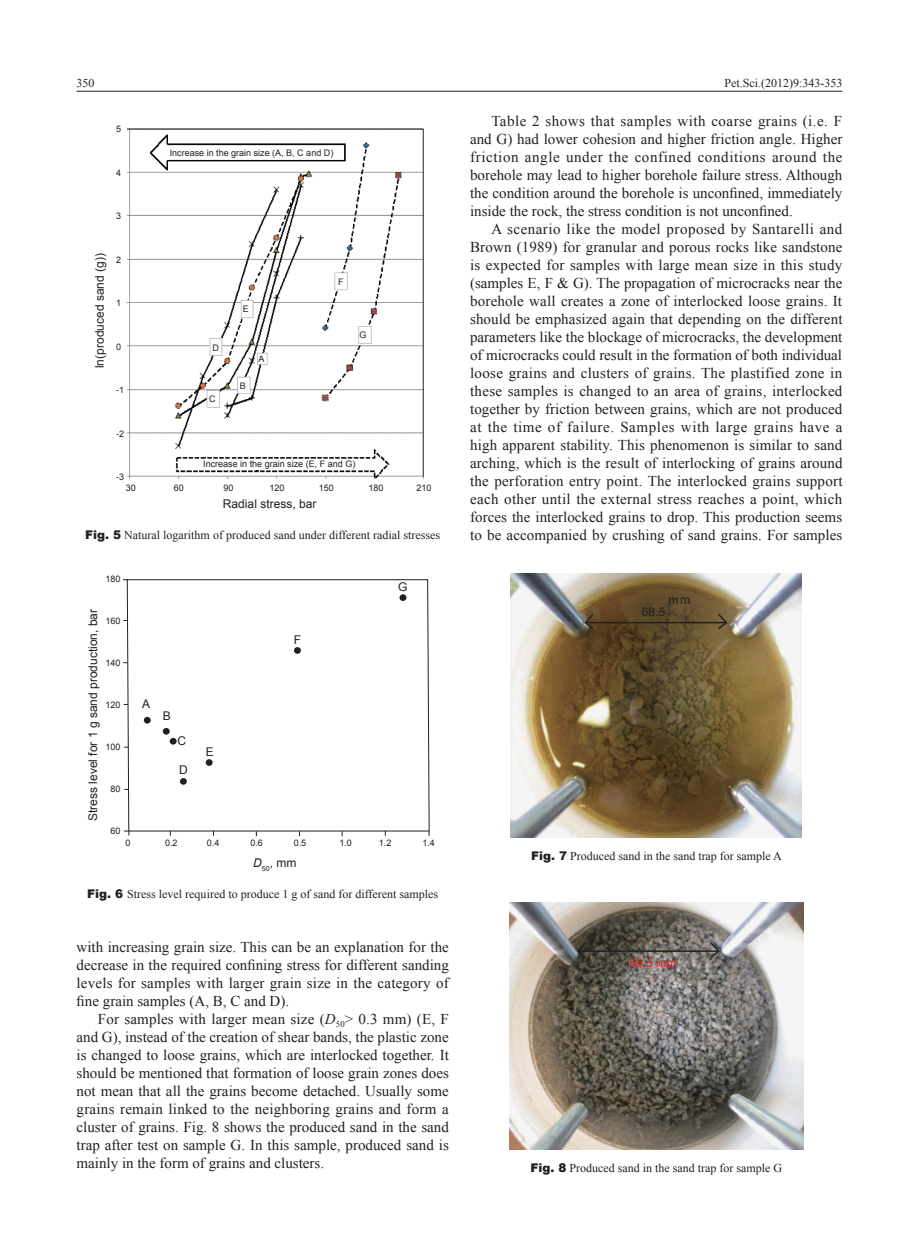
<style>
.page{position:relative;width:919px;height:1238px;background:#fff}
.page>*{position:absolute;margin:0;border:0;box-sizing:border-box;transform-origin:0 0}
.t1{font:15px "Times New Roman";letter-spacing:.005em;color:#231f20}
.t2{font:15px "Times New Roman";letter-spacing:.04em;color:#231f20}
.t3{font:15px "Times New Roman";letter-spacing:.03em;color:#231f20}
.t4{font:12px "Times New Roman";color:#231f20}
.t5{font:12px "Arial";color:#231f20}
.t6{font:12px "Arial";color:#ee1d23}
.t7{font:9px "Arial";color:#231f20}
.s1{font-family:"Arial";font-weight:900}
.s2{font-style:italic}
</style>
<div class="page">
<hr style="left:77px;top:91px;width:765px;height:1px;background:#231f20">
<img style="left:126px;top:128px;width:298px;height:351px">
<hr style="left:127px;top:129px;width:296px;height:1px;background:#231f20">
<hr style="left:423px;top:129px;width:1px;height:347px;background:#231f20">
<svg style="left:126px;top:579px;width:304px;height:252px"></svg>
<svg style="left:124px;top:830px;width:5px;height:5px"></svg>
<div style="left:144px;top:717px;width:7px;height:6px;background:#231f20;border-radius:50%"></div>
<div style="left:163px;top:728px;width:7px;height:6px;background:#231f20;border-radius:50%"></div>
<div style="left:170px;top:738px;width:7px;height:6px;background:#231f20;border-radius:50%"></div>
<div style="left:206px;top:759px;width:7px;height:6px;background:#231f20;border-radius:50%"></div>
<div style="left:180px;top:778px;width:7px;height:6px;background:#231f20;border-radius:50%"></div>
<div style="left:294px;top:647px;width:7px;height:6px;background:#231f20;border-radius:50%"></div>
<div style="left:399px;top:594px;width:7px;height:7px;background:#231f20;border-radius:50%"></div>
<img style="left:511px;top:573px;width:290px;height:264px">
<hr style="left:585px;top:622px;width:140px;height:1px;background:#231f20">
<svg style="left:583px;top:612px;width:12px;height:19px"></svg>
<svg style="left:716px;top:612px;width:12px;height:19px"></svg>
<img style="left:509px;top:902px;width:294px;height:247px">
<hr style="left:578px;top:950px;width:139px;height:1px;background:#231f20">
<svg style="left:575px;top:940px;width:12px;height:19px"></svg>
<svg style="left:708px;top:940px;width:12px;height:19px"></svg>
<p class="t4" style="left:77px;top:75px;width:19px">350</p>
<p class="t5" style="left:92px;top:368px;width:116px;rotate:-90deg">ln(produced sand (g))</p>
<p class="t7" style="left:116px;top:123px;width:7px">5</p>
<p class="t7" style="left:116px;top:167px;width:7px">4</p>
<p class="t7" style="left:116px;top:210px;width:7px">3</p>
<p class="t7" style="left:116px;top:254px;width:7px">2</p>
<p class="t7" style="left:116px;top:297px;width:7px">1</p>
<p class="t7" style="left:116px;top:341px;width:7px">0</p>
<p class="t7" style="left:116px;top:384px;width:10px">-1</p>
<p class="t7" style="left:116px;top:428px;width:10px">-2</p>
<p class="t7" style="left:116px;top:471px;width:10px">-3</p>
<p class="t7" style="left:170px;top:147px;width:165px">Increase in the grain size (A, B, C and D)</p>
<p class="t7" style="left:212px;top:341px;width:8px">D</p>
<p class="t7" style="left:209px;top:393px;width:8px">C</p>
<p class="t7" style="left:243px;top:302px;width:8px">E</p>
<p class="t7" style="left:240px;top:379px;width:8px">B</p>
<p class="t7" style="left:258px;top:353px;width:8px">A</p>
<p class="t7" style="left:338px;top:275px;width:7px">F</p>
<p class="t7" style="left:359px;top:329px;width:9px">G</p>
<p class="t7" style="left:203px;top:458px;width:154px">Increase in the grain size (E, F and G)</p>
<p class="t7" style="left:126px;top:482px;width:12px">30</p>
<p class="t7" style="left:174px;top:482px;width:12px">60</p>
<p class="t7" style="left:223px;top:482px;width:12px">90</p>
<p class="t7" style="left:269px;top:482px;width:17px">120</p>
<p class="t7" style="left:319px;top:482px;width:17px">150</p>
<p class="t7" style="left:368px;top:482px;width:17px">180</p>
<p class="t7" style="left:416px;top:482px;width:17px">210</p>
<p class="t5" style="left:223px;top:496px;width:95px">Radial stress, bar</p>
<p class="t4" style="left:85px;top:527px;width:356px"><span class="s1">Fig. 5</span> Natural logarithm of produced sand under different radial stresses</p>
<p class="t7" style="left:106px;top:572px;width:17px">180</p>
<p class="t7" style="left:106px;top:614px;width:17px">160</p>
<p class="t7" style="left:106px;top:656px;width:17px">140</p>
<p class="t7" style="left:106px;top:698px;width:17px">120</p>
<p class="t7" style="left:106px;top:740px;width:17px">100</p>
<p class="t7" style="left:111px;top:782px;width:12px">80</p>
<p class="t7" style="left:111px;top:824px;width:12px">60</p>
<p class="t5" style="left:85px;top:821px;width:214px;rotate:-90deg">Stress level for 1 g sand production, bar</p>
<p class="t5" style="left:142px;top:696px;width:10px">A</p>
<p class="t5" style="left:163px;top:708px;width:10px">B</p>
<p class="t5" style="left:178px;top:732px;width:10px">C</p>
<p class="t5" style="left:179px;top:762px;width:10px">D</p>
<p class="t5" style="left:206px;top:743px;width:10px">E</p>
<p class="t5" style="left:294px;top:631px;width:9px">F</p>
<p class="t5" style="left:398px;top:579px;width:11px">G</p>
<p class="t7" style="left:125px;top:836px;width:7px">0</p>
<p class="t7" style="left:165px;top:836px;width:14px">0.2</p>
<p class="t7" style="left:207px;top:836px;width:14px">0.4</p>
<p class="t7" style="left:250px;top:836px;width:14px">0.6</p>
<p class="t7" style="left:294px;top:836px;width:14px">0.5</p>
<p class="t7" style="left:339px;top:836px;width:14px">1.0</p>
<p class="t7" style="left:379px;top:836px;width:14px">1.2</p>
<p class="t7" style="left:422px;top:836px;width:14px">1.4</p>
<p class="t5" style="left:253px;top:855px;width:45px"><span class="s2">D</span><sub>50</sub>, mm</p>
<p class="t4" style="left:87px;top:885px;width:352px"><span class="s1">Fig. 6</span> Stress level required to produce 1 g of sand for different samples</p>
<p class="t1" style="left:77px;top:936px;width:374px">with increasing grain size. This can be an explanation for the</p>
<p class="t1" style="left:77px;top:954px;width:374px">decrease in the required confining stress for different sanding</p>
<p class="t1" style="left:77px;top:972px;width:373px">levels for samples with larger grain size in the category of</p>
<p class="t1" style="left:77px;top:990px;width:214px">fine grain samples (A, B, C and D).</p>
<p class="t1" style="left:98px;top:1008px;width:352px">For samples with larger mean size (<span class="s2">D</span><sub>50</sub>&gt; 0.3 mm) (E, F</p>
<p class="t1" style="left:77px;top:1026px;width:373px">and G), instead of the creation of shear bands, the plastic zone</p>
<p class="t1" style="left:77px;top:1044px;width:374px">is changed to loose grains, which are interlocked together. It</p>
<p class="t1" style="left:77px;top:1062px;width:374px">should be mentioned that formation of loose grain zones does</p>
<p class="t1" style="left:77px;top:1080px;width:373px">not mean that all the grains become detached. Usually some</p>
<p class="t1" style="left:77px;top:1098px;width:373px">grains remain linked to the neighboring grains and form a</p>
<p class="t1" style="left:77px;top:1116px;width:374px">cluster of grains. Fig. 8 shows the produced sand in the sand</p>
<p class="t1" style="left:77px;top:1134px;width:374px">trap after test on sample G. In this sample, produced sand is</p>
<p class="t1" style="left:77px;top:1152px;width:249px">mainly in the form of grains and clusters.</p>
<p class="t4" style="left:724px;top:74px;width:119px">Pet.Sci.(2012)9:343-353</p>
<p class="t3" style="left:491px;top:111px;width:352px">Table 2 shows that samples with coarse grains (i.e. F</p>
<p class="t1" style="left:470px;top:129px;width:374px">and G) had lower cohesion and higher friction angle. Higher</p>
<p class="t2" style="left:470px;top:147px;width:374px">friction angle under the confined conditions around the</p>
<p class="t1" style="left:470px;top:165px;width:374px">borehole may lead to higher borehole failure stress. Although</p>
<p class="t1" style="left:470px;top:183px;width:374px">the condition around the borehole is unconfined, immediately</p>
<p class="t1" style="left:470px;top:201px;width:324px">inside the rock, the stress condition is not unconfined.</p>
<p class="t3" style="left:491px;top:219px;width:352px">A scenario like the model proposed by Santarelli and</p>
<p class="t1" style="left:470px;top:237px;width:374px">Brown (1989) for granular and porous rocks like sandstone</p>
<p class="t1" style="left:470px;top:255px;width:373px">is expected for samples with large mean size in this study</p>
<p class="t1" style="left:470px;top:273px;width:374px">(samples E, F &amp; G). The propagation of microcracks near the</p>
<p class="t1" style="left:470px;top:291px;width:373px">borehole wall creates a zone of interlocked loose grains. It</p>
<p class="t1" style="left:470px;top:309px;width:374px">should be emphasized again that depending on the different</p>
<p class="t1" style="left:470px;top:327px;width:374px">parameters like the blockage of microcracks, the development</p>
<p class="t1" style="left:470px;top:345px;width:373px">of microcracks could result in the formation of both individual</p>
<p class="t1" style="left:470px;top:363px;width:373px">loose grains and clusters of grains. The plastified zone in</p>
<p class="t1" style="left:470px;top:381px;width:374px">these samples is changed to an area of grains, interlocked</p>
<p class="t1" style="left:470px;top:399px;width:374px">together by friction between grains, which are not produced</p>
<p class="t2" style="left:470px;top:417px;width:374px">at the time of failure. Samples with large grains have a</p>
<p class="t1" style="left:470px;top:435px;width:373px">high apparent stability. This phenomenon is similar to sand</p>
<p class="t1" style="left:470px;top:453px;width:374px">arching, which is the result of interlocking of grains around</p>
<p class="t1" style="left:470px;top:471px;width:374px">the perforation entry point. The interlocked grains support</p>
<p class="t1" style="left:470px;top:489px;width:373px">each other until the external stress reaches a point, which</p>
<p class="t1" style="left:470px;top:507px;width:373px">forces the interlocked grains to drop. This production seems</p>
<p class="t1" style="left:470px;top:525px;width:374px">to be accompanied by crushing of sand grains. For samples</p>
<p class="t5" style="left:668px;top:592px;width:23px">mm</p>
<p class="t5" style="left:641px;top:604px;width:25px">68.5</p>
<p class="t4" style="left:531px;top:847px;width:252px"><span class="s1">Fig. 7</span> Produced sand in the sand trap for sample A</p>
<p class="t6" style="left:629px;top:955px;width:48px">68.5 mm</p>
<p class="t4" style="left:530px;top:1159px;width:253px"><span class="s1">Fig. 8</span> Produced sand in the sand trap for sample G</p>
</div>
